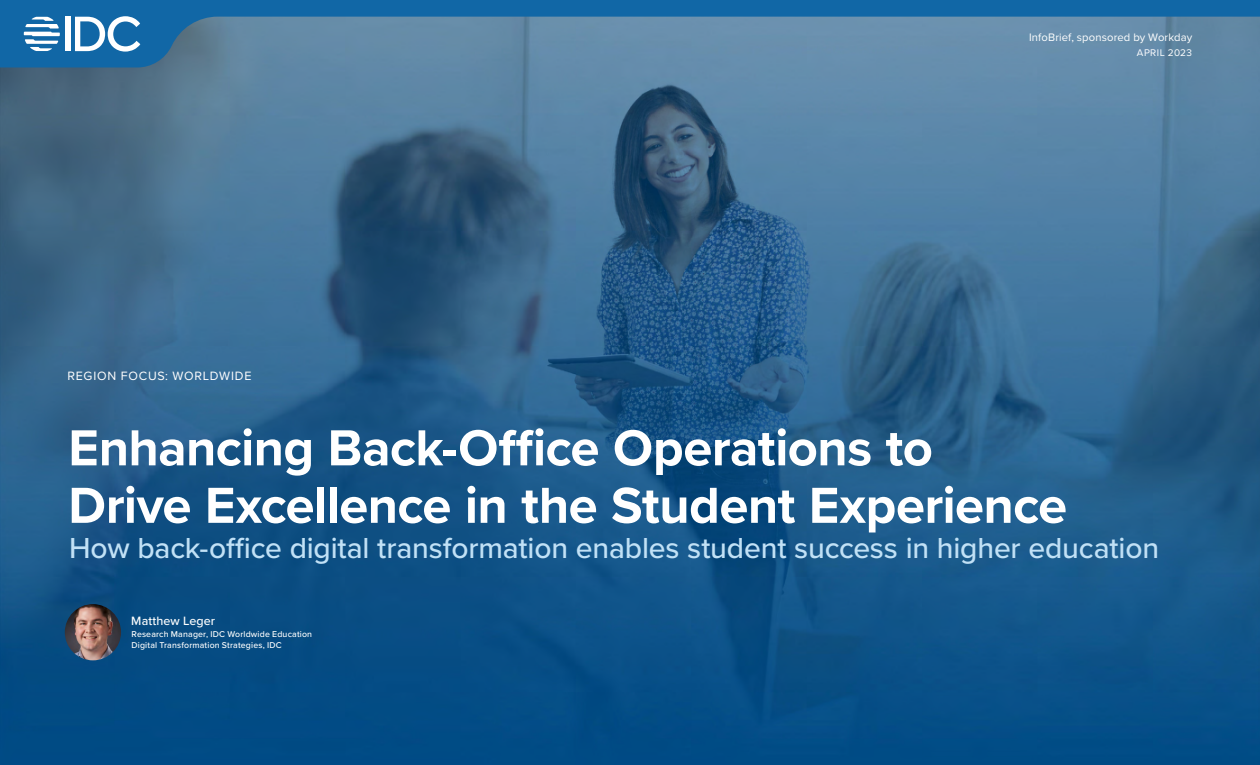
<style>
.page{position:relative;width:1260px;height:765px;background:#fff}
.page>*{position:absolute;margin:0;border:0;box-sizing:border-box;transform-origin:0 0}
.t1{font:700 52.5px/57.5px "Proxima Nova";letter-spacing:-.01em;color:#fff}
.t2{font:500 30px "Proxima Nova";letter-spacing:-.005em;color:#c1e1f6}
.t3{font:12.5px "Proxima Nova";letter-spacing:.06em;color:#fff}
.t4{font:500 12.5px "Proxima Nova";letter-spacing:.005em;color:#fff}
.t5{font:11.25px "Proxima Nova";letter-spacing:.01em;color:#fff}
.t6{font:10px "Proxima Nova";letter-spacing:.04em;color:#fff}
.t7{font:500 8.75px/11.2px "Proxima Nova";letter-spacing:.02em;color:#fff}
</style>
<div class="page">
<img style="left:0;top:68px;width:1260px;height:697px">
<svg style="left:0;top:0;width:1260px;height:68px;background:#4a80a7"></svg>
<div style="left:65px;top:17px;width:6px;height:34px;background:#fff"></div>
<svg style="left:75px;top:16px;width:65px;height:36px"></svg>
<svg style="left:24px;top:17px;width:36px;height:34px"></svg>
<img style="left:65px;top:604px;width:56px;height:56px;border-radius:28px">
<p class="t3" style="left:68px;top:367px;width:186px">REGION FOCUS: WORLDWIDE</p>
<p class="t5" style="left:1029px;top:29px;width:165px">InfoBrief, sponsored by Workday</p>
<p class="t6" style="left:1137px;top:45px;width:57px">APRIL 2023</p>
<h1 class="t1" style="left:68px;top:418px;width:1000px">Enhancing Back-Office Operations to<br>Drive Excellence in the Student Experience</h1>
<p class="t2" style="left:69px;top:525px;width:1092px">How back-office digital transformation enables student success in higher education</p>
<p class="t4" style="left:131px;top:611px;width:85px">Matthew Leger</p>
<p class="t7" style="left:132px;top:628px;width:182px">Research Manager, IDC Worldwide Education<br>Digital Transformation Strategies, IDC</p>
</div>
